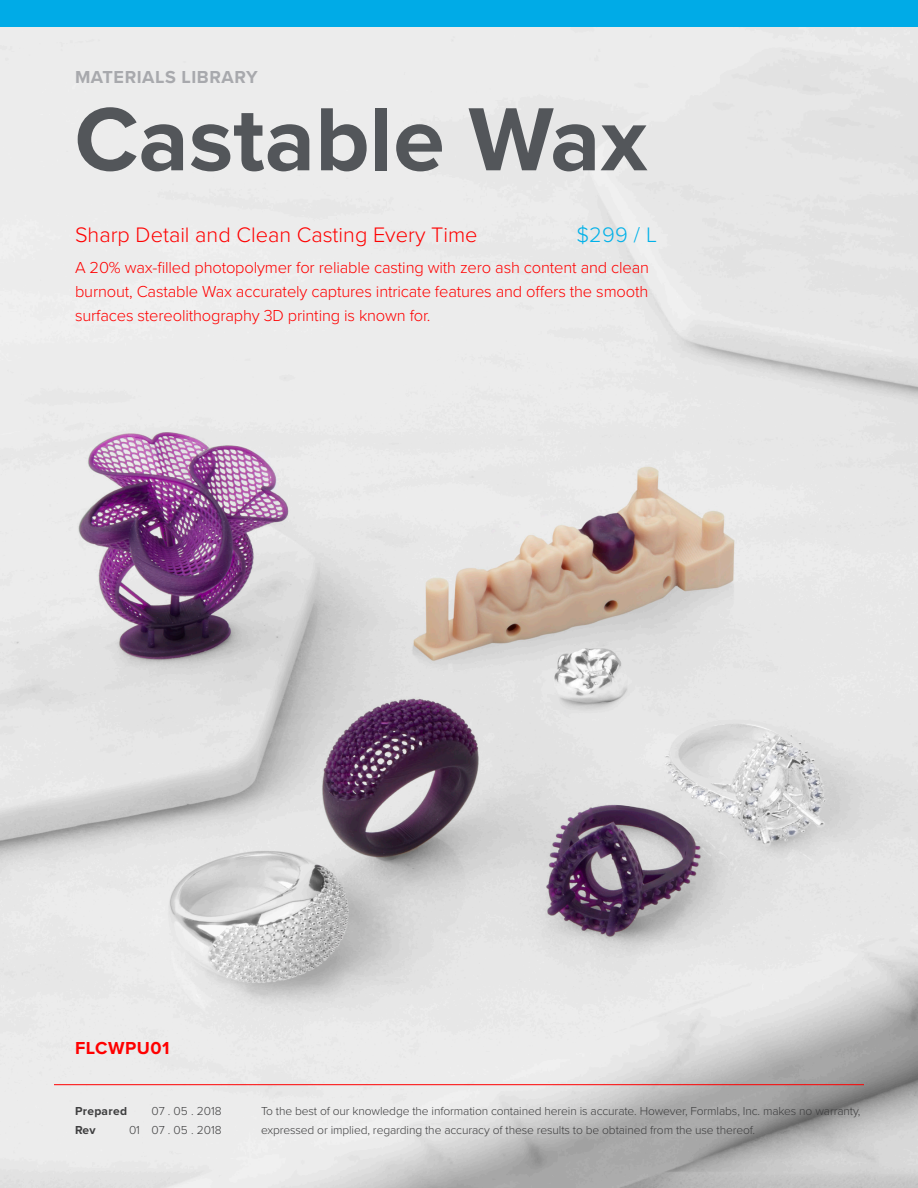
<style>
.page{position:relative;width:918px;height:1188px;background:#fff}
.page>*{position:absolute;margin:0;border:0;box-sizing:border-box;transform-origin:0 0}
.t1{font:700 93px "Proxima Nova";color:#53565a}
.t2{font:300 21.75px "Proxima Nova";color:#f00}
.t3{font:300 21.75px "Proxima Nova";color:#00b1e9}
.t4{font:700 18px "Proxima Nova";letter-spacing:.03em;color:#a8a9ad}
.t5{font:700 18px "Proxima Nova";letter-spacing:.03em;color:#f00}
.t6{font:300 16.5px/24px "Proxima Nova";letter-spacing:-.01em;color:#f00;text-align:justify}
.t7{font:300 12px/19.5px "Proxima Nova";letter-spacing:-.01em;color:#3e3e3f}
.t8{font:700 12px "Proxima Nova";letter-spacing:.025em;color:#3e3e3f}
</style>
<div class="page">
<img style="left:0;top:27px;width:918px;height:1161px">
<div style="left:0;top:0;width:918px;height:27px;background:#00abe7"></div>
<hr style="left:54px;top:1084px;width:810px;height:1px;background:#f00">
<h3 class="t4" style="left:75px;top:70px;width:184px">MATERIALS LIBRARY</h3>
<h1 class="t1" style="left:75px;top:100px;width:574px">Castable Wax</h1>
<h2 class="t3" style="left:576px;top:226px;width:82px">$299 / L</h2>
<h2 class="t2" style="left:75px;top:226px;width:404px">Sharp Detail and Clean Casting Every Time</h2>
<h3 class="t6" style="left:75px;top:256px;width:576px">A 20% wax-filled photopolymer for reliable casting with zero ash content and clean burnout, Castable Wax accurately captures intricate features and offers the smooth surfaces stereolithography 3D printing is known for.</h3>
<h3 class="t5" style="left:75px;top:1041px;width:96px">FLCWPU01</h3>
<p class="t8" style="left:75px;top:1105px;width:54px">Prepared</p>
<p class="t7" style="left:151px;top:1101px;width:72px">07 . 05 . 2018</p>
<p class="t8" style="left:75px;top:1125px;width:22px">Rev</p>
<p class="t7" style="left:129px;top:1121px;width:94px">01 07 . 05 . 2018</p>
<p class="t7" style="left:261px;top:1101px;width:601px">To the best of our knowledge the information contained herein is accurate. However, Formlabs, Inc. makes no warranty, expressed or implied, regarding the accuracy of these results to be obtained from the use thereof.</p>
</div>
